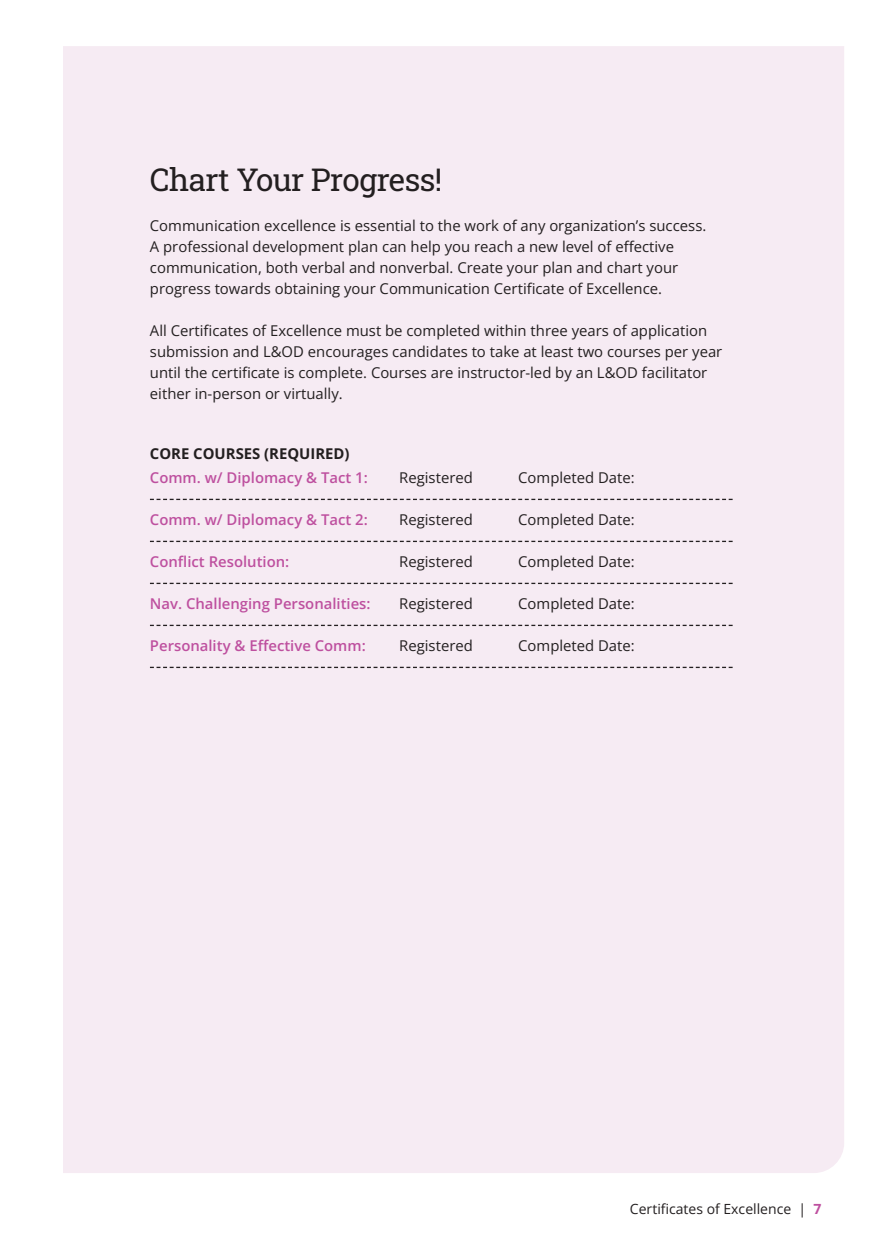
<style>
.page{position:relative;width:882px;height:1260px;background:#fff}
.page>*{position:absolute;margin:0;border:0;box-sizing:border-box;transform-origin:0 0}
.Certificate_name{font:31.5px "Roboto Slab";letter-spacing:-.02em;color:#231f20}
.body{font:14.88px/21px "Open Sans";color:#231f20}
.body-2{font:600 14.88px "Open Sans";color:#be509f}
.c_head{font:700 14.88px "Open Sans";color:#231f20}
.t1{font:14px "Open Sans";color:#231f20}
.s1{font-weight:400;font-size:19.25px;color:#231f20}
.s2{font-weight:400;color:#231f20}
.s3{font-size:19.25px}
.s4{font-weight:700;color:#be509f}
</style>
<div class="page">
<div style="left:63px;top:46px;width:781px;height:1127px;background:#f6ebf3"></div>
<svg style="left:150px;top:499px;width:583px;height:1px"></svg>
<svg style="left:150px;top:541px;width:583px;height:1px"></svg>
<svg style="left:150px;top:583px;width:583px;height:1px"></svg>
<svg style="left:150px;top:625px;width:583px;height:1px"></svg>
<svg style="left:150px;top:667px;width:583px;height:1px"></svg>
<p class="Certificate_name" style="left:150px;top:158px;width:294px">Chart Your Progress!</p>
<p class="body" style="left:150px;top:215px;width:558px">Communication excellence is essential to the work of any organization’s success.<br>A professional development plan can help you reach a new level of effective communication, both verbal and nonverbal. Create your plan and chart your progress towards obtaining your Communication Certificate of Excellence.</p>
<p class="body" style="left:150px;top:320px;width:574px">All Certificates of Excellence must be completed within three years of application submission and L&amp;OD encourages candidates to take at least two courses per year until the certificate is complete. Courses are instructor-led by an L&amp;OD facilitator either in-person or virtually.</p>
<p class="c_head" style="left:150px;top:443px;width:201px">CORE COURSES (REQUIRED)</p>
<p class="body-2" style="left:150px;top:467px;width:324px">Comm. w/ Diplomacy &amp; Tact 1: <span class="s1">❏</span> <span class="s2">Registered</span></p>
<p class="body" style="left:502px;top:467px;width:135px"><span class="s3">❏</span> Completed Date:</p>
<p class="body-2" style="left:150px;top:509px;width:324px">Comm. w/ Diplomacy &amp; Tact 2: <span class="s1">❏</span> <span class="s2">Registered</span></p>
<p class="body" style="left:502px;top:509px;width:135px"><span class="s3">❏</span> Completed Date:</p>
<p class="body-2" style="left:150px;top:551px;width:141px">Conflict Resolution:</p>
<p class="body" style="left:383px;top:551px;width:92px"><span class="s3">❏</span> Registered</p>
<p class="body" style="left:502px;top:551px;width:135px"><span class="s3">❏</span> Completed Date:</p>
<p class="body-2" style="left:150px;top:593px;width:324px">Nav. Challenging Personalities: <span class="s1">❏</span> <span class="s2">Registered</span></p>
<p class="body" style="left:502px;top:593px;width:135px"><span class="s3">❏</span> Completed Date:</p>
<p class="body-2" style="left:150px;top:635px;width:324px">Personality &amp; Effective Comm: <span class="s1">❏</span> <span class="s2">Registered</span></p>
<p class="body" style="left:502px;top:635px;width:135px"><span class="s3">❏</span> Completed Date:</p>
<p class="t1" style="left:630px;top:1200px;width:193px">Certificates of Excellence | <span class="s4">7</span></p>
</div>
